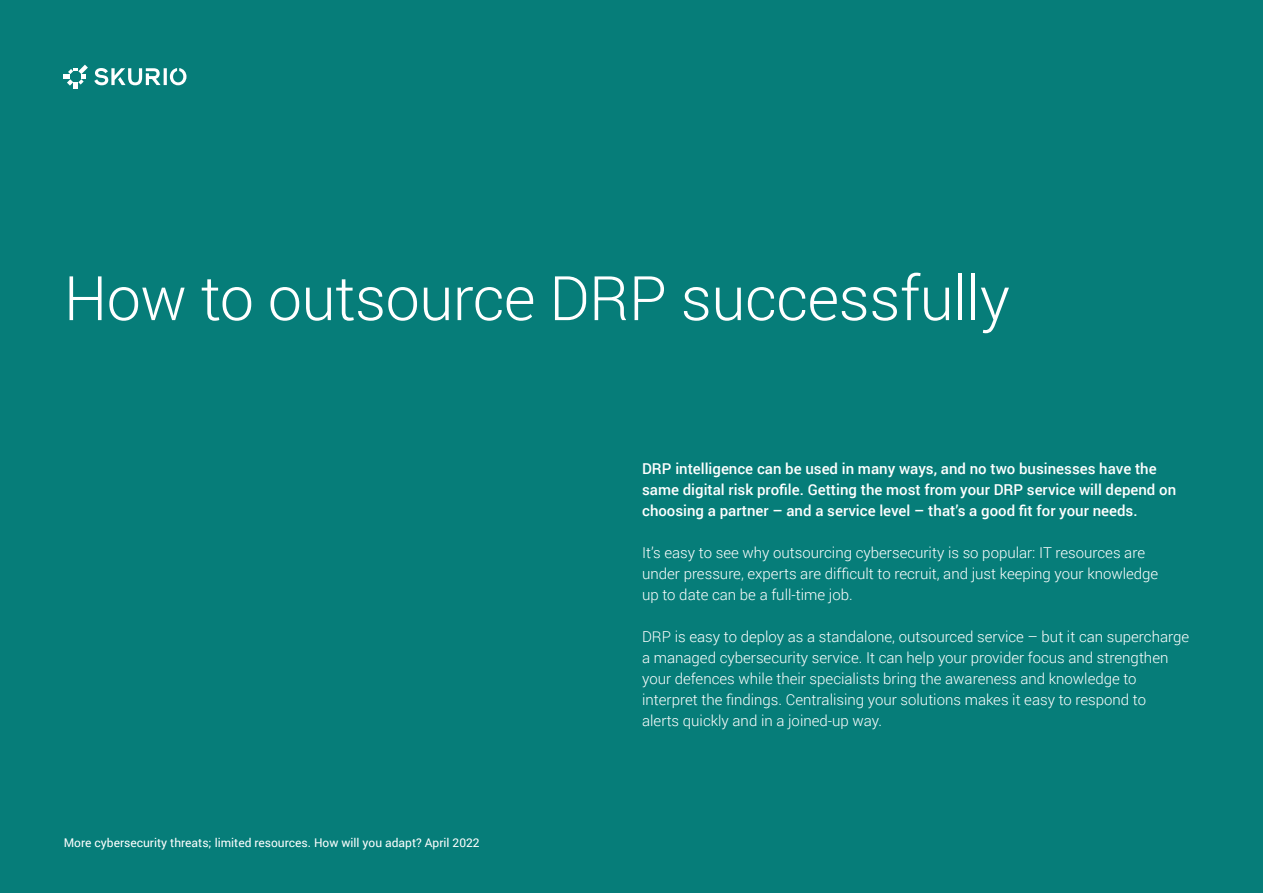
<style>
.page{position:relative;width:1263px;height:893px;background:#067d79}
.page>*{position:absolute;margin:0;border:0;box-sizing:border-box;transform-origin:0 0}
.t1{font:300 61.5px "Roboto";letter-spacing:-.01em;color:#fff}
.t2{font:300 15px/21px "Roboto";color:#fff}
.t3{font:500 15px/21px "Roboto";color:#fff}
.t4{font:12px "Roboto";color:#fff}
</style>
<div class="page">
<svg style="left:94px;top:68px;width:92px;height:17px"></svg>
<svg style="left:64px;top:65px;width:24px;height:24px"></svg>
<h1 class="t1" style="left:64px;top:256px;width:948px">How to outsource DRP successfully</h1>
<p class="t4" style="left:64px;top:834px;width:417px">More cybersecurity threats; limited resources. How will you adapt? April 2022</p>
<p class="t3" style="left:642px;top:458px;width:536px">DRP intelligence can be used in many ways, and no two businesses have the same digital risk profile. Getting the most from your DRP service will depend on choosing a partner – and a service level – that’s a good fit for your needs.</p>
<p class="t2" style="left:642px;top:542px;width:518px">It’s easy to see why outsourcing cybersecurity is so popular: IT resources are under pressure, experts are difficult to recruit, and just keeping your knowledge up to date can be a full-time job.</p>
<p class="t2" style="left:642px;top:626px;width:548px">DRP is easy to deploy as a standalone, outsourced service – but it can supercharge a managed cybersecurity service. It can help your provider focus and strengthen your defences while their specialists bring the awareness and knowledge to interpret the findings. Centralising your solutions makes it easy to respond to<br>alerts quickly and in a joined-up way.</p>
</div>
